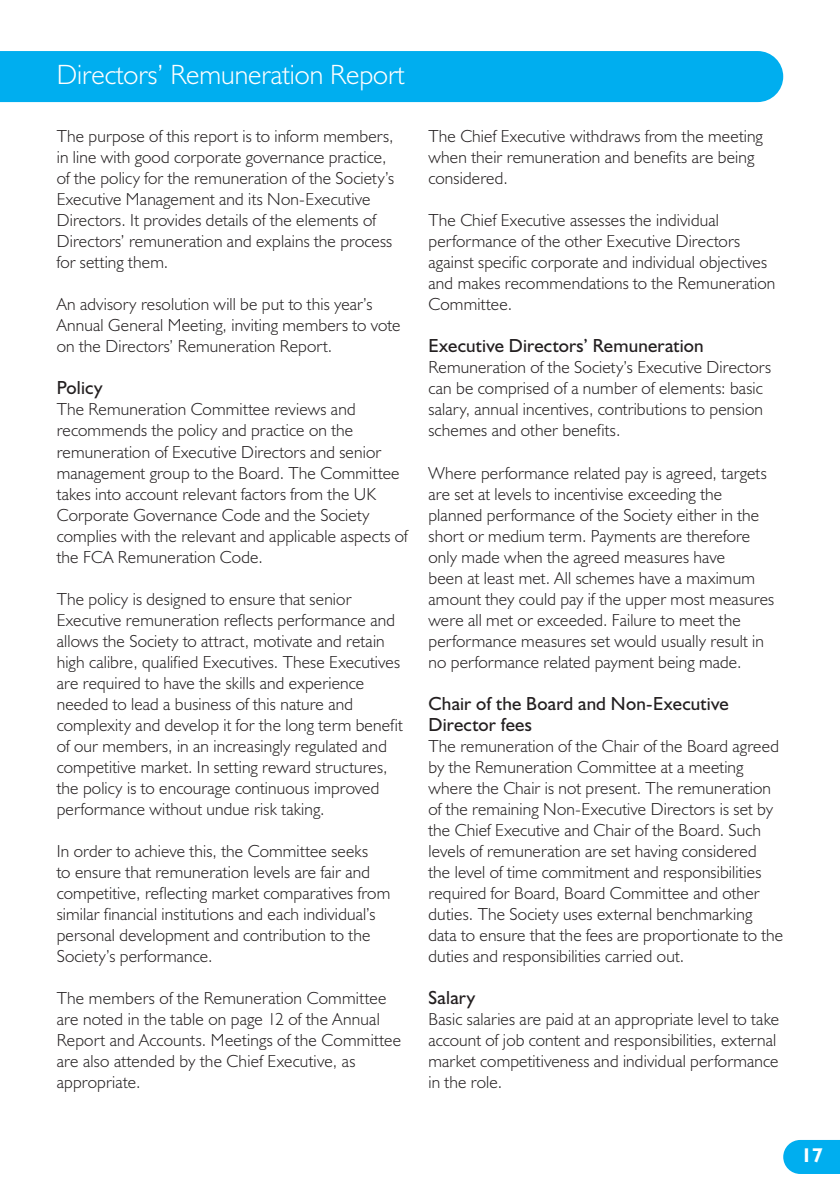
<style>
.page{position:relative;width:840px;height:1191px;background:#fff}
.page>*{position:absolute;margin:0;border:0;box-sizing:border-box;transform-origin:0 0}
.t1{font:300 28px "Humanist 521 BT";color:#fff}
.t2{font:700 20px "Humanist 521 BT";color:#fff}
.t3{font:19px/21px "Humanist 521 BT";letter-spacing:.01em;color:#231f20}
.t4{font:300 17.6px/21px "Humanist 521 BT";letter-spacing:.01em;color:#231f20}
</style>
<div class="page">
<svg style="left:783px;top:1140px;width:56px;height:34px;background:#11b3f0"></svg>
<div style="left:0;top:51px;width:782px;height:51px;background:#00aeef"></div>
<h1 class="t1" style="left:57px;top:57px;width:349px">Directors’ Remuneration Report</h1>
<p class="t4" style="left:57px;top:126px;width:339px">The purpose of this report is to inform members, in line with good corporate governance practice, of the policy for the remuneration of the Society’s Executive Management and its Non-Executive Directors. It provides details of the elements of Directors’ remuneration and explains the process for setting them.</p>
<p class="t4" style="left:57px;top:294px;width:345px">An advisory resolution will be put to this year’s<br>Annual General Meeting, inviting members to vote on the Directors’ Remuneration Report.</p>
<p class="t3" style="left:57px;top:377px;width:47px">Policy</p>
<p class="t4" style="left:57px;top:399px;width:352px">The Remuneration Committee reviews and recommends the policy and practice on the remuneration of Executive Directors and senior management group to the Board. The Committee takes into account relevant factors from the UK Corporate Governance Code and the Society complies with the relevant and applicable aspects of the FCA Remuneration Code.</p>
<p class="t4" style="left:57px;top:588px;width:347px">The policy is designed to ensure that senior Executive remuneration reflects performance and allows the Society to attract, motivate and retain high calibre, qualified Executives. These Executives are required to have the skills and experience needed to lead a business of this nature and complexity and develop it for the long term benefit of our members, in an increasingly regulated and competitive market. In setting reward structures, the policy is to encourage continuous improved performance without undue risk taking.</p>
<p class="t4" style="left:57px;top:840px;width:335px">In order to achieve this, the Committee seeks<br>to ensure that remuneration levels are fair and competitive, reflecting market comparatives from similar financial institutions and each individual’s personal development and contribution to the Society’s performance.</p>
<p class="t4" style="left:57px;top:987px;width:346px">The members of the Remuneration Committee are noted in the table on page 12 of the Annual Report and Accounts. Meetings of the Committee are also attended by the Chief Executive, as appropriate.</p>
<p class="t4" style="left:428px;top:126px;width:336px">The Chief Executive withdraws from the meeting when their remuneration and benefits are being considered.</p>
<p class="t4" style="left:428px;top:210px;width:348px">The Chief Executive assesses the individual performance of the other Executive Directors against specific corporate and individual objectives and makes recommendations to the Remuneration Committee.</p>
<p class="t3" style="left:428px;top:335px;width:276px">Executive Directors’ Remuneration</p>
<p class="t4" style="left:428px;top:357px;width:344px">Remuneration of the Society’s Executive Directors can be comprised of a number of elements: basic salary, annual incentives, contributions to pension schemes and other benefits.</p>
<p class="t4" style="left:428px;top:462px;width:347px">Where performance related pay is agreed, targets are set at levels to incentivise exceeding the planned performance of the Society either in the short or medium term. Payments are therefore only made when the agreed measures have<br>been at least met. All schemes have a maximum amount they could pay if the upper most measures were all met or exceeded. Failure to meet the performance measures set would usually result in no performance related payment being made.</p>
<p class="t3" style="left:428px;top:692px;width:301px">Chair of the Board and Non-Executive<br>Director fees</p>
<p class="t4" style="left:428px;top:735px;width:356px">The remuneration of the Chair of the Board agreed by the Remuneration Committee at a meeting where the Chair is not present. The remuneration of the remaining Non-Executive Directors is set by the Chief Executive and Chair of the Board. Such levels of remuneration are set having considered<br>the level of time commitment and responsibilities required for Board, Board Committee and other duties. The Society uses external benchmarking data to ensure that the fees are proportionate to the duties and responsibilities carried out.</p>
<p class="t3" style="left:428px;top:986px;width:48px">Salary</p>
<p class="t4" style="left:428px;top:1008px;width:352px">Basic salaries are paid at an appropriate level to take account of job content and responsibilities, external market competitiveness and individual performance in the role.</p>
<p class="t2" style="left:800px;top:1142px;width:23px">17</p>
</div>
